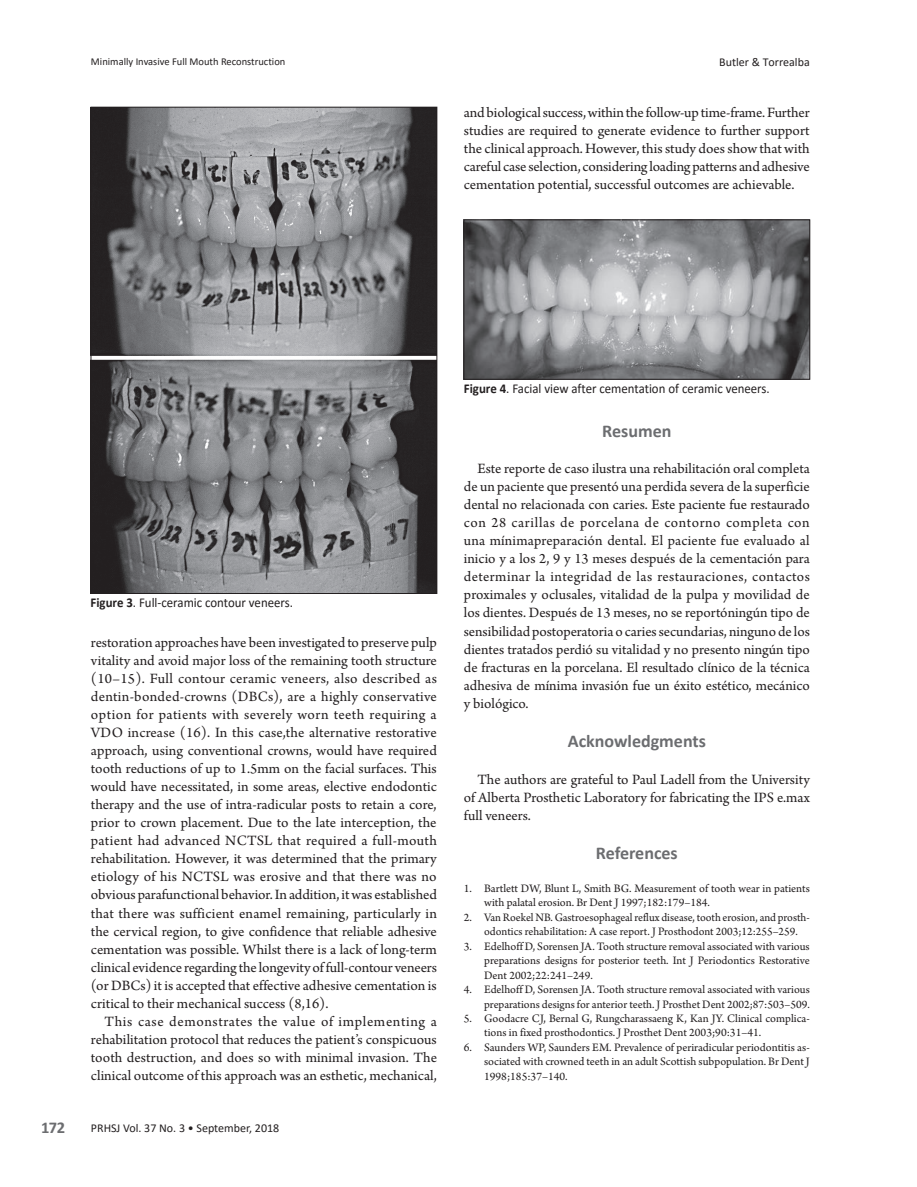
<style>
.page{position:relative;width:917px;height:1187px;background:#fff}
.page>*{position:absolute;margin:0;border:0;box-sizing:border-box;transform-origin:0 0}
.t1{font:700 18px "Calibri";color:#6c6d70}
.t2{font:700 16.5px "Calibri";color:#6c6d70}
.t3{font:15px/18px "Arno Pro";color:#231f20;text-align:justify}
.t4{font:13.5px "Calibri";color:#231f20;scale:.95 1}
.t5{font:12px/14.4px "Arno Pro";color:#231f20}
.t6{font:12px "Calibri";color:#231f20}
.t7{font:10.5px "Calibri";color:#231f20}
.s1{font-weight:700}
</style>
<div class="page">
<img style="left:93px;top:109px;width:342px;height:482px">
<img style="left:465px;top:221px;width:342px;height:156px">
<div style="left:463px;top:219px;width:346px;height:160px;border:1px solid #231f20"></div>
<p class="t7" style="left:91px;top:54px;width:196px">Minimally Invasive Full Mouth Reconstruction</p>
<p class="t6" style="left:719px;top:54px;width:92px">Butler &amp; Torrealba</p>
<p class="t3" style="left:463px;top:105px;width:347px">and biological success, within the follow-up time-frame. Further studies are required to generate evidence to further support the clinical approach. However, this study does show that with careful case selection, considering loading patterns and adhesive cementation potential, successful outcomes are achievable.</p>
<p class="t4" style="left:91px;top:593px;width:214px"><span class="s1">Figure 3</span>. Full-ceramic contour veneers.</p>
<p class="t3" style="left:91px;top:634px;width:347px">restoration approaches have been investigated to preserve pulp vitality and avoid major loss of the remaining tooth structure (10–15). Full contour ceramic veneers, also described as dentin-bonded-crowns (DBCs), are a highly conservative option for patients with severely worn teeth requiring a VDO increase (16). In this case,the alternative restorative approach, using conventional crowns, would have required tooth reductions of up to 1.5mm on the facial surfaces. This would have necessitated, in some areas, elective endodontic therapy and the use of intra-radicular posts to retain a core, prior to crown placement. Due to the late interception, the patient had advanced NCTSL that required a full-mouth rehabilitation. However, it was determined that the primary etiology of his NCTSL was erosive and that there was no obvious parafunctional behavior. In addition, it was established that there was sufficient enamel remaining, particularly in the cervical region, to give confidence that reliable adhesive cementation was possible. Whilst there is a lack of long-term clinical evidence regarding the longevity of full-contour veneers (or DBCs) it is accepted that effective adhesive cementation is critical to their mechanical success (8,16).</p>
<p class="t3" style="left:91px;top:1012px;width:347px;text-indent:13px">This case demonstrates the value of implementing a rehabilitation protocol that reduces the patient’s conspicuous tooth destruction, and does so with minimal invasion. The clinical outcome of this approach was an esthetic, mechanical,</p>
<p class="t2" style="left:41px;top:1115px;width:26px">172</p>
<p class="t6" style="left:91px;top:1119px;width:190px">PRHSJ Vol. 37 No. 3 • September, 2018</p>
<p class="t4" style="left:464px;top:379px;width:323px"><span class="s1">Figure 4</span>. Facial view after cementation of ceramic veneers.</p>
<p class="t1" style="left:602px;top:418px;width:71px">Resumen</p>
<p class="t3" style="left:464px;top:460px;width:347px;text-indent:14px">Este reporte de caso ilustra una rehabilitación oral completa de un paciente que presentó una perdida severa de la superficie dental no relacionada con caries. Este paciente fue restaurado con 28 carillas de porcelana de contorno completa con una mínimapreparación dental. El paciente fue evaluado al inicio y a los 2, 9 y 13 meses después de la cementación para determinar la integridad de las restauraciones, contactos proximales y oclusales, vitalidad de la pulpa y movilidad de los dientes. Después de 13 meses, no se reportóningún tipo de sensibilidad postoperatoria o caries secundarias, ninguno de los dientes tratados perdió su vitalidad y no presento ningún tipo de fracturas en la porcelana. El resultado clínico de la técnica adhesiva de mínima invasión fue un éxito estético, mecánico y biológico.</p>
<p class="t1" style="left:567px;top:728px;width:140px">Acknowledgments</p>
<p class="t3" style="left:464px;top:770px;width:347px;text-indent:14px">The authors are grateful to Paul Ladell from the University of Alberta Prosthetic Laboratory for fabricating the IPS e.max full veneers.</p>
<p class="t1" style="left:595px;top:840px;width:83px">References</p>
<p class="t5" style="left:484px;top:881px;width:327px;text-indent:-20px">1. Bartlett DW, Blunt L, Smith BG. Measurement of tooth wear in patients with palatal erosion. Br Dent J 1997;182:179–184.</p>
<p class="t5" style="left:484px;top:910px;width:327px;text-indent:-20px">2. Van Roekel NB. Gastroesophageal reflux disease, tooth erosion, and prosth&shy;odontics rehabilitation: A case report. J Prosthodont 2003;12:255–259.</p>
<p class="t5" style="left:484px;top:939px;width:327px;text-align:justify;text-indent:-20px">3. Edelhoff D, Sorensen JA. Tooth structure removal associated with various preparations designs for posterior teeth. Int J Periodontics Restorative Dent 2002;22:241–249.</p>
<p class="t5" style="left:464px;top:982px;width:347px;text-align:right">4. Edelhoff D, Sorensen JA. Tooth structure removal associated with various preparations designs for anterior teeth. J Prosthet Dent 2002;87:503–509.</p>
<p class="t5" style="left:484px;top:1011px;width:327px;text-indent:-20px">5. Goodacre CJ, Bernal G, Rungcharassaeng K, Kan JY. Clinical complica&shy;tions in fixed prosthodontics. J Prosthet Dent 2003;90:31–41.</p>
<p class="t5" style="left:484px;top:1040px;width:327px;text-align:justify;text-indent:-20px">6. Saunders WP, Saunders EM. Prevalence of periradicular periodontitis as&shy;sociated with crowned teeth in an adult Scottish subpopulation. Br Dent J 1998;185:37–140.</p>
</div>
